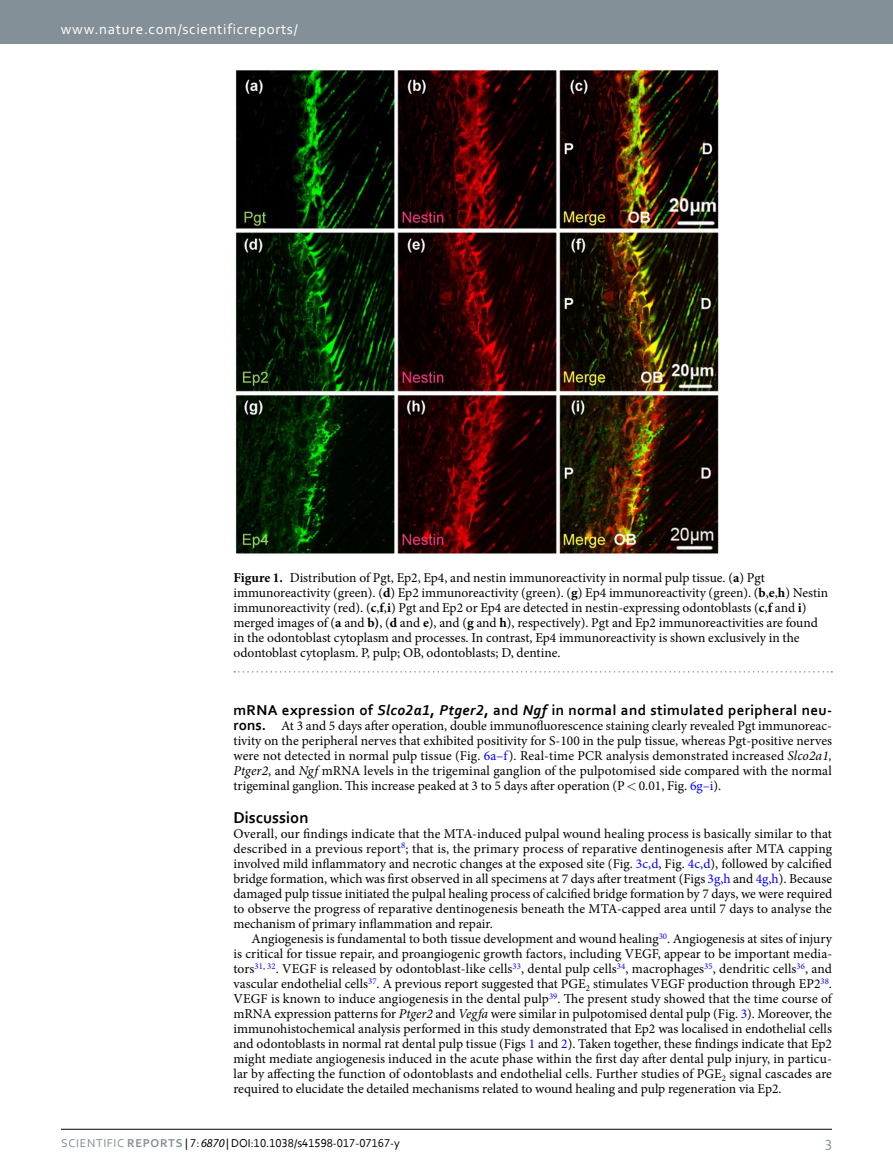
<style>
.page{position:relative;width:893px;height:1174px;background:#fff}
.page>*{position:absolute;margin:0;border:0;box-sizing:border-box;transform-origin:0 0}
.t1{font:700 16.5px "Corbel";color:#000}
.t2{font:700 15px "Corbel";letter-spacing:.025em;color:#000}
.t3{font:15px "Corbel 2";letter-spacing:.045em;color:#fff}
.t4{font:15px "Corbel 2";color:#839097}
.t5{font:13.5px/15px "Minion Pro";color:#000;text-align:justify}
.t6{font:12px "Corbel";color:#000}
.s1{font-weight:700}
.s2{font-style:italic}
.s3{font-family:"Corbel Bold Italic 2";font-weight:400}
.s4{font-family:"Corbel";font-weight:700;font-size:15px}
.s5{color:#00f}
.s6{font-family:"Corbel 2";color:#839097}
.s7{font-family:"Corbel Bold 2";color:#839097}
.s8{font-family:"Myriad Pro";font-style:italic}
</style>
<div class="page">
<div style="left:0;top:0;width:893px;height:43px;background:#839097"></div>
<hr style="left:61px;top:1129px;width:771px;height:1px;background:#000">
<img style="left:235px;top:70px;width:484px;height:484px">
<svg style="left:234px;top:671px;width:598px;height:1px"></svg>
<p class="t3" style="left:61px;top:19px;width:238px">www.nature.com/scientificreports/</p>
<p class="t5" style="left:233px;top:570px;width:596px;text-align:left"><span class="s1">Figure 1.</span> Distribution of Pgt, Ep2, Ep4, and nestin immunoreactivity in normal pulp tissue. (<span class="s1">a</span>) Pgt immunoreactivity (green). (<span class="s1">d</span>) Ep2 immunoreactivity (green). (<span class="s1">g</span>) Ep4 immunoreactivity (green). (<span class="s1">b</span>,<span class="s1">e</span>,<span class="s1">h</span>) Nestin immunoreactivity (red). (<span class="s1">c</span>,<span class="s1">f</span>,<span class="s1">i</span>) Pgt and Ep2 or Ep4 are detected in nestin-expressing odontoblasts (<span class="s1">c</span>,<span class="s1">f</span> and <span class="s1">i</span>) merged images of (<span class="s1">a</span> and <span class="s1">b)</span>, (<span class="s1">d</span> and <span class="s1">e</span>), and (<span class="s1">g</span> and <span class="s1">h</span>), respectively). Pgt and Ep2 immunoreactivities are found in the odontoblast cytoplasm and processes. In contrast, Ep4 immunoreactivity is shown exclusively in the odontoblast cytoplasm. P, pulp; OB, odontoblasts; D, dentine.</p>
<p class="t2" style="left:233px;top:700px;width:600px">mRNA expression of <span class="s2">Slco2a1</span>, <span class="s2">Ptger2</span>, and <span class="s3">Ngf</span> in normal and stimulated peripheral neu-</p>
<p class="t5" style="left:233px;top:718px;width:600px"><span class="s4">rons.</span> At 3 and 5 days after operation, double immunofluorescence staining clearly revealed Pgt immunoreac&shy;tivity on the peripheral nerves that exhibited positivity for S-100 in the pulp tissue, whereas Pgt-positive nerves were not detected in normal pulp tissue (Fig. <span class="s5">6a–f</span>). Real-time PCR analysis demonstrated increased <span class="s2">Slco2a1, Ptger2</span>, and <span class="s2">Ngf</span> mRNA levels in the trigeminal ganglion of the pulpotomised side compared with the normal trigeminal ganglion. This increase peaked at 3 to 5 days after operation (P 0.01, Fig. <span class="s5">6g–i</span>).</p>
<p class="t1" style="left:233px;top:807px;width:77px">Discussion</p>
<p class="t5" style="left:233px;top:826px;width:600px">Overall, our findings indicate that the MTA-induced pulpal wound healing process is basically similar to that described in a previous report<sup>8</sup>; that is, the primary process of reparative dentinogenesis after MTA capping involved mild inflammatory and necrotic changes at the exposed site (Fig. <span class="s5">3c,d</span>, Fig. <span class="s5">4c,d</span>), followed by calcified bridge formation, which was first observed in all specimens at 7 days after treatment (Figs <span class="s5">3g,h</span> and <span class="s5">4g,h</span>). Because damaged pulp tissue initiated the pulpal healing process of calcified bridge formation by 7 days, we were required to observe the progress of reparative dentinogenesis beneath the MTA-capped area until 7 days to analyse the mechanism of primary inflammation and repair.</p>
<p class="t5" style="left:233px;top:931px;width:600px;text-indent:18px">Angiogenesis is fundamental to both tissue development and wound healing<sup>30</sup>. Angiogenesis at sites of injury is critical for tissue repair, and proangiogenic growth factors, including VEGF, appear to be important media&shy;tors<sup>31</sup><sup>,</sup> <sup>32</sup>. VEGF is released by odontoblast-like cells<sup>33</sup>, dental pulp cells<sup>34</sup>, macrophages<sup>35</sup>, dendritic cells<sup>36</sup>, and vascular endothelial cells<sup>37</sup>. A previous report suggested that PGE<sub>2</sub> stimulates VEGF production through EP2<sup>38</sup>.<br>VEGF is known to induce angiogenesis in the dental pulp<sup>39</sup>. The present study showed that the time course of mRNA expression patterns for <span class="s2">Ptger2</span> and <span class="s2">Vegfa</span> were similar in pulpotomised dental pulp (Fig. <span class="s5">3</span>). Moreover, the immunohistochemical analysis performed in this study demonstrated that Ep2 was localised in endothelial cells and odontoblasts in normal rat dental pulp tissue (Figs <span class="s5">1</span> and <span class="s5">2</span>). Taken together, these findings indicate that Ep2 might mediate angiogenesis induced in the acute phase within the first day after dental pulp injury, in particu&shy;lar by affecting the function of odontoblasts and endothelial cells. Further studies of PGE<sub>2</sub> signal cascades are required to elucidate the detailed mechanisms related to wound healing and pulp regeneration via Ep2.</p>
<p class="t6" style="left:61px;top:1135px;width:340px"><span class="s6">SCiENTifiC</span> <span class="s7">REPORTS</span> | 7: <span class="s8">6870</span> | DOI:10.1038/s41598-017-07167-y</p>
<p class="t4" style="left:825px;top:1132px;width:8px">3</p>
</div>
